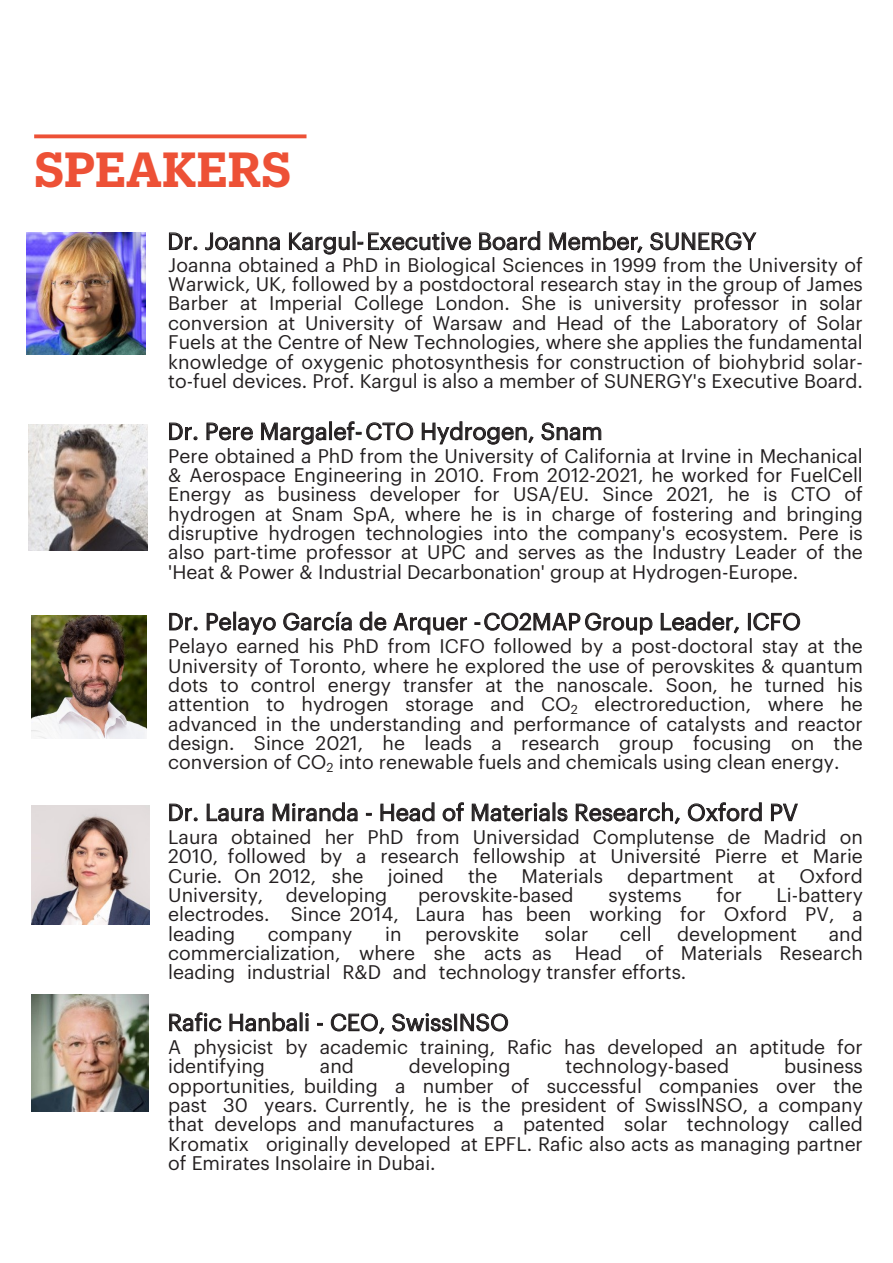
<style>
.page{position:relative;width:893px;height:1263px;background:#fff}
.page>*{position:absolute;margin:0;border:0;box-sizing:border-box;transform-origin:0 0}
.t1{font:600 48.3px "Produkt";color:#ed5136}
.t2{font:23.1px "Graphik";color:#231f20}
.t3{font:19.35px/19.4px "Graphik";color:#231f20;text-align:justify}
</style>
<div class="page">
<svg style="left:34px;top:134px;width:272px;height:4px"></svg>
<img style="left:27px;top:233px;width:119px;height:121px">
<img style="left:29px;top:425px;width:119px;height:125px">
<img style="left:31px;top:994px;width:118px;height:117px">
<img style="left:31px;top:805px;width:119px;height:119px">
<img style="left:31px;top:616px;width:115px;height:123px">
<p class="t1" style="left:34px;top:135px;width:258px">SPEAKERS</p>
<p class="t2" style="left:167px;top:224px;width:590px">Dr. Joanna Kargul- Executive Board Member, SUNERGY</p>
<p class="t3" style="left:168px;top:253px;width:696px">Joanna obtained a PhD in Biological Sciences in 1999 from the University of Warwick, UK, followed by a postdoctoral research stay in the group of James Barber at Imperial College London. She is university professor in solar conversion at University of Warsaw and Head of the Laboratory of Solar Fuels at the Centre of New Technologies, where she applies the fundamental knowledge of oxygenic photosynthesis for construction of biohybrid solar&shy;to-fuel devices. Prof. Kargul is also a member of SUNERGY's Executive Board.</p>
<p class="t2" style="left:167px;top:414px;width:437px">Dr. Pere Margalef - CTO Hydrogen, Snam</p>
<p class="t3" style="left:168px;top:444px;width:696px">Pere obtained a PhD from the University of California at Irvine in Mechanical &amp; Aerospace Engineering in 2010. From 2012-2021, he worked for FuelCell Energy as business developer for USA/EU. Since 2021, he is CTO of hydrogen at Snam SpA, where he is in charge of fostering and bringing disruptive hydrogen technologies into the company's ecosystem. Pere is also part-time professor at UPC and serves as the Industry Leader of the 'Heat &amp; Power &amp; Industrial Decarbonation' group at Hydrogen-Europe.</p>
<p class="t2" style="left:168px;top:604px;width:635px">Dr. Pelayo García de Arquer - CO2MAP Group Leader, ICFO</p>
<p class="t3" style="left:168px;top:635px;width:696px">Pelayo earned his PhD from ICFO followed by a post-doctoral stay at the University of Toronto, where he explored the use of perovskites &amp; quantum dots to control energy transfer at the nanoscale. Soon, he turned his attention to hydrogen storage and CO<sub>2</sub> electroreduction, where he advanced in the understanding and performance of catalysts and reactor design. Since 2021, he leads a research group focusing on the conversion of CO<sub>2</sub> into renewable fuels and chemicals using clean energy.</p>
<p class="t2" style="left:168px;top:795px;width:632px">Dr. Laura Miranda - Head of Materials Research, Oxford PV</p>
<p class="t3" style="left:168px;top:826px;width:696px">Laura obtained her PhD from Universidad Complutense de Madrid on 2010, followed by a research fellowship at Université Pierre et Marie Curie. On 2012, she</p>
<p class="t3" style="left:388px;top:864px;width:58px">joined</p>
<p class="t3" style="left:468px;top:864px;width:31px">the</p>
<p class="t3" style="left:521px;top:864px;width:83px">Materials</p>
<p class="t3" style="left:627px;top:864px;width:108px">department</p>
<p class="t3" style="left:758px;top:864px;width:19px">at</p>
<p class="t3" style="left:799px;top:864px;width:65px">Oxford</p>
<p class="t3" style="left:168px;top:884px;width:221px">University, developing</p>
<p class="t3" style="left:418px;top:884px;width:157px">perovskite-based</p>
<p class="t3" style="left:608px;top:884px;width:75px">systems</p>
<p class="t3" style="left:716px;top:884px;width:27px">for</p>
<p class="t3" style="left:168px;top:884px;width:696px;text-indent:608px">Li-battery electrodes. Since 2014, Laura has been working for Oxford PV, a leading</p>
<p class="t3" style="left:168px;top:922px;width:696px;text-indent:660px">and commercialization, where she acts as Head of Materials Research leading industrial R&amp;D and technology transfer efforts.</p>
<p class="t2" style="left:168px;top:1005px;width:343px">Rafic Hanbali - CEO, SwissINSO</p>
<p class="t3" style="left:168px;top:1036px;width:696px">A physicist by academic training, Rafic has developed an aptitude for identifying</p>
<p class="t3" style="left:268px;top:922px;width:86px">company</p>
<p class="t3" style="left:385px;top:922px;width:136px">in perovskite</p>
<p class="t3" style="left:545px;top:922px;width:45px">solar</p>
<p class="t3" style="left:620px;top:922px;width:33px">cell</p>
<p class="t3" style="left:677px;top:922px;width:121px">development</p>
<p class="t3" style="left:168px;top:1055px;width:696px;text-indent:616px">business opportunities, building a number of successful companies over the past 30 years. Currently, he is the president of SwissINSO, a company that develops and manufactures a patented solar technology called Kromatix originally developed at EPFL. Rafic also acts as managing partner of Emirates Insolaire in Dubai.</p>
<p class="t3" style="left:320px;top:1055px;width:36px">and</p>
<p class="t3" style="left:409px;top:1055px;width:103px">developing</p>
<p class="t3" style="left:565px;top:1055px;width:165px">technology-based</p>
</div>
